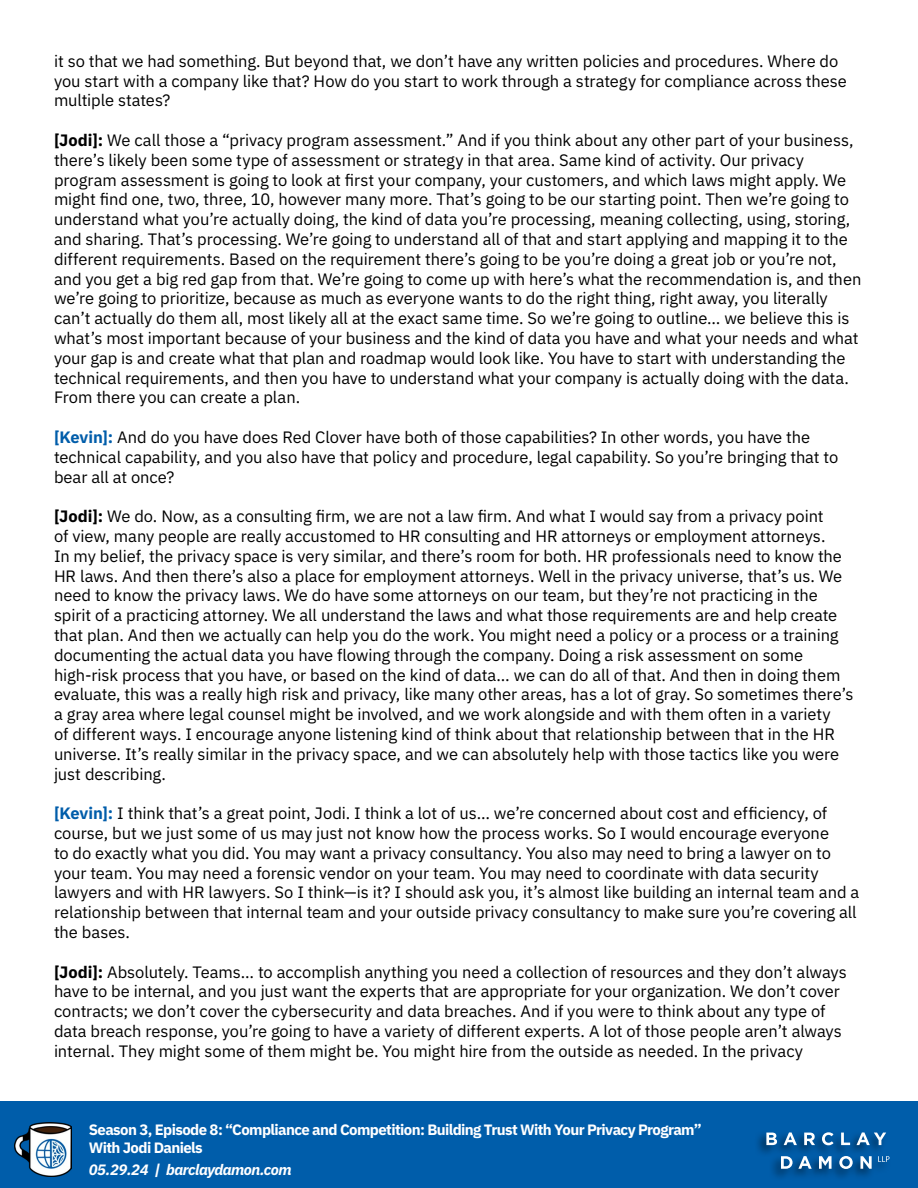
<style>
.page{position:relative;width:918px;height:1188px;background:#fff}
.page>*{position:absolute;margin:0;border:0;box-sizing:border-box;transform-origin:0 0}
.t1{font:16.5px/19.8px "IBM Plex Sans";letter-spacing:-.005em;color:#000}
.t2{font:700 15px/18px "IBM Plex Sans";letter-spacing:-.04em;color:#fff}
.t3{font:italic 700 15px "IBM Plex Sans";letter-spacing:-.03em;color:#fff}
.s1{font-weight:700}
.s2{font-weight:700;color:#005daa}
</style>
<div class="page">
<div style="left:0;top:1102px;width:918px;height:86px;background:#005daa"></div>
<img style="left:15px;top:1123px;width:56px;height:53px">
<div style="left:754px;top:1130px;width:138px;height:51px;background:#000;opacity:.55"></div>
<svg style="left:878px;top:1156px;width:11px;height:6px"></svg>
<svg style="left:766px;top:1133px;width:11px;height:12px"></svg>
<svg style="left:784px;top:1132px;width:13px;height:13px"></svg>
<svg style="left:804px;top:1133px;width:11px;height:12px"></svg>
<svg style="left:822px;top:1132px;width:12px;height:13px"></svg>
<svg style="left:841px;top:1133px;width:9px;height:12px"></svg>
<svg style="left:857px;top:1132px;width:29px;height:13px"></svg>
<svg style="left:781px;top:1156px;width:31px;height:13px"></svg>
<svg style="left:819px;top:1156px;width:13px;height:13px"></svg>
<svg style="left:839px;top:1156px;width:14px;height:13px"></svg>
<svg style="left:860px;top:1156px;width:12px;height:13px"></svg>
<p class="t1" style="left:54px;top:50px;width:794px">it so that we had something. But beyond that, we don’t have any written policies and procedures. Where do you start with a company like that? How do you start to work through a strategy for compliance across these multiple states?</p>
<p class="t1" style="left:54px;top:129px;width:809px"><span class="s1">[Jodi]:</span> We call those a “privacy program assessment.” And if you think about any other part of your business, there’s likely been some type of assessment or strategy in that area. Same kind of activity. Our privacy program assessment is going to look at first your company, your customers, and which laws might apply. We might find one, two, three, 10, however many more. That’s going to be our starting point. Then we’re going to understand what you’re actually doing, the kind of data you’re processing, meaning collecting, using, storing, and sharing. That’s processing. We’re going to understand all of that and start applying and mapping it to the different requirements. Based on the requirement there’s going to be you’re doing a great job or you’re not, and you get a big red gap from that. We’re going to come up with here’s what the recommendation is, and then we’re going to prioritize, because as much as everyone wants to do the right thing, right away, you literally can’t actually do them all, most likely all at the exact same time. So we’re going to outline… we believe this is what’s most important because of your business and the kind of data you have and what your needs and what your gap is and create what that plan and roadmap would look like. You have to start with understanding the technical requirements, and then you have to understand what your company is actually doing with the data.<br>From there you can create a plan.</p>
<p class="t1" style="left:54px;top:426px;width:786px"><span class="s2">[Kevin]:</span> And do you have does Red Clover have both of those capabilities? In other words, you have the technical capability, and you also have that policy and procedure, legal capability. So you’re bringing that to bear all at once?</p>
<p class="t1" style="left:54px;top:505px;width:801px"><span class="s1">[Jodi]:</span> We do. Now, as a consulting firm, we are not a law firm. And what I would say from a privacy point<br>of view, many people are really accustomed to HR consulting and HR attorneys or employment attorneys.<br>In my belief, the privacy space is very similar, and there’s room for both. HR professionals need to know the HR laws. And then there’s also a place for employment attorneys. Well in the privacy universe, that’s us. We need to know the privacy laws. We do have some attorneys on our team, but they’re not practicing in the spirit of a practicing attorney. We all understand the laws and what those requirements are and help create that plan. And then we actually can help you do the work. You might need a policy or a process or a training documenting the actual data you have flowing through the company. Doing a risk assessment on some high-risk process that you have, or based on the kind of data… we can do all of that. And then in doing them evaluate, this was a really high risk and privacy, like many other areas, has a lot of gray. So sometimes there’s a gray area where legal counsel might be involved, and we work alongside and with them often in a variety<br>of different ways. I encourage anyone listening kind of think about that relationship between that in the HR universe. It’s really similar in the privacy space, and we can absolutely help with those tactics like you were just describing.</p>
<p class="t1" style="left:54px;top:802px;width:807px"><span class="s2">[Kevin]:</span> I think that’s a great point, Jodi. I think a lot of us… we’re concerned about cost and efficiency, of course, but we just some of us may just not know how the process works. So I would encourage everyone<br>to do exactly what you did. You may want a privacy consultancy. You also may need to bring a lawyer on to your team. You may need a forensic vendor on your team. You may need to coordinate with data security lawyers and with HR lawyers. So I think—is it? I should ask you, it’s almost like building an internal team and a relationship between that internal team and your outside privacy consultancy to make sure you’re covering all the bases.</p>
<p class="t1" style="left:54px;top:961px;width:794px"><span class="s1">[Jodi]:</span> Absolutely. Teams… to accomplish anything you need a collection of resources and they don’t always have to be internal, and you just want the experts that are appropriate for your organization. We don’t cover contracts; we don’t cover the cybersecurity and data breaches. And if you were to think about any type of data breach response, you’re going to have a variety of different experts. A lot of those people aren’t always internal. They might some of them might be. You might hire from the outside as needed. In the privacy</p>
<p class="t2" style="left:89px;top:1120px;width:615px">Season 3, Episode 8: “Compliance and Competition: Building Trust With Your Privacy Program”<br>With Jodi Daniels</p>
<p class="t3" style="left:89px;top:1157px;width:204px">05.29.24 | barclaydamon.com</p>
</div>
